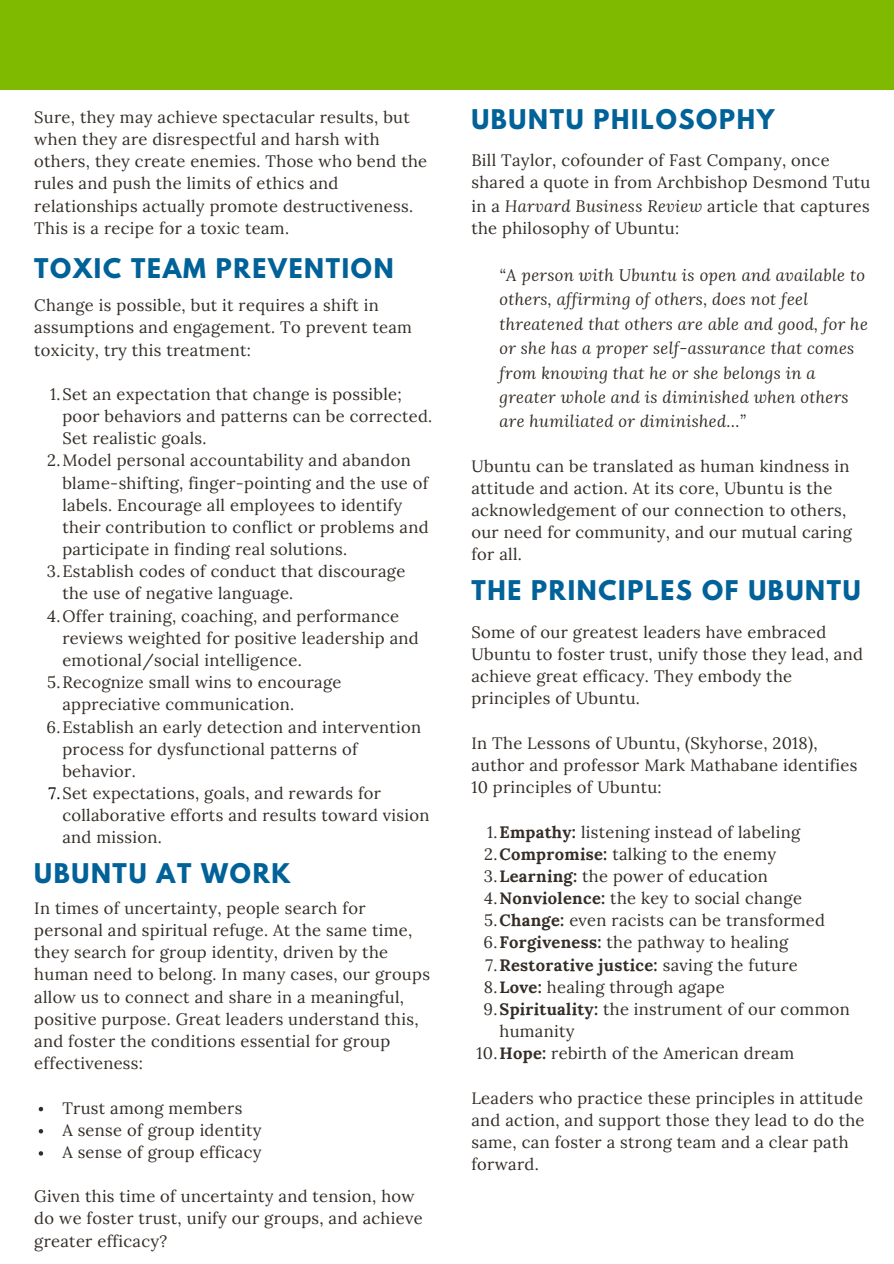
<style>
.page{position:relative;width:894px;height:1264px;background:#fff}
.page>*{position:absolute;margin:0;border:0;box-sizing:border-box;transform-origin:0 0}
.t1{font:700 24px "League Spartan";letter-spacing:.07em;color:#006298}
.t2{font:16.5px/22.2px "Lora";letter-spacing:.02em;color:#342d27}
.t3{font:italic 16.5px/24.5px "Lora";letter-spacing:.02em;color:#342d27}
.t4{font:700 16.5px "Lora";letter-spacing:.02em;color:#342d27}
.s1{color:#000}
.s2{font-style:italic}
.s3{font-weight:700}
.s4{font-weight:400}
</style>
<div class="page">
<div style="left:0;top:0;width:893px;height:89px;background:#7fba00"></div>
<svg style="left:39px;top:1106px;width:4px;height:5px"></svg>
<svg style="left:39px;top:1129px;width:4px;height:4px"></svg>
<svg style="left:39px;top:1151px;width:4px;height:4px"></svg>
<p class="t2" style="left:34px;top:106px;width:394px">Sure, they may achieve spectacular results, but when they are disrespectful and harsh with others, they create enemies. Those who bend the rules and push the limits of ethics and relationships actually promote destructiveness.<br>This is a recipe for a toxic team.</p>
<h1 class="t1" style="left:34px;top:256px;width:361px">TOXIC TEAM PREVENTION</h1>
<p class="t2" style="left:34px;top:294px;width:379px">Change is possible, but it requires a shift in assumptions and engagement. To prevent team toxicity, try this treatment:</p>
<p class="t2" style="left:50px;top:383px;width:353px">1.Set an expectation that change is possible;</p>
<p class="t2" style="left:62px;top:405px;width:371px">poor behaviors and patterns can be corrected.</p>
<p class="t2" style="left:62px;top:427px;width:146px">Set realistic goals.</p>
<p class="t2" style="left:47px;top:449px;width:365px">2.Model personal accountability and abandon</p>
<p class="t2" style="left:62px;top:471px;width:367px">blame-shifting, finger-pointing and the use of</p>
<p class="t2" style="left:62px;top:493px;width:341px">labels. Encourage all employees to identify</p>
<p class="t2" style="left:62px;top:516px;width:367px">their contribution to conflict or problems and</p>
<p class="t2" style="left:62px;top:538px;width:286px">participate in finding real solutions.</p>
<p class="t2" style="left:47px;top:560px;width:360px">3.Establish codes of conduct that discourage</p>
<p class="t2" style="left:62px;top:582px;width:232px">the use of negative language.</p>
<p class="t2" style="left:47px;top:604px;width:353px">4.Offer training, coaching, and performance</p>
<p class="t2" style="left:62px;top:626px;width:358px">reviews weighted for positive leadership and</p>
<p class="t2" style="left:62px;top:649px;width:241px">emotional/social intelligence.</p>
<p class="t2" style="left:47px;top:671px;width:296px">5.Recognize small wins to encourage</p>
<p class="t2" style="left:62px;top:693px;width:233px">appreciative communication.</p>
<p class="t2" style="left:46px;top:715px;width:376px">6.Establish an early detection and intervention</p>
<p class="t2" style="left:62px;top:737px;width:297px">process for dysfunctional patterns of</p>
<p class="t2" style="left:62px;top:759px;width:75px">behavior.</p>
<p class="t2" style="left:48px;top:782px;width:334px"><span class="s1">7.</span>Set expectations, goals, and rewards for</p>
<p class="t2" style="left:62px;top:804px;width:368px">collaborative efforts and results toward vision</p>
<p class="t2" style="left:62px;top:826px;width:101px">and mission.</p>
<h1 class="t1" style="left:34px;top:861px;width:258px">UBUNTU AT WORK</h1>
<p class="t2" style="left:34px;top:896px;width:397px">In times of uncertainty, people search for personal and spiritual refuge. At the same time, they search for group identity, driven by the human need to belong. In many cases, our groups allow us to connect and share in a meaningful, positive purpose. Great leaders understand this, and foster the conditions essential for group effectiveness:</p>
<p class="t2" style="left:62px;top:1096px;width:201px">Trust among members<br>A sense of group identity<br>A sense of group efficacy</p>
<p class="t2" style="left:34px;top:1184px;width:390px">Given this time of uncertainty and tension, how do we foster trust, unify our groups, and achieve greater efficacy?</p>
<h1 class="t1" style="left:471px;top:108px;width:304px">UBUNTU PHILOSOPHY</h1>
<p class="t2" style="left:471px;top:148px;width:400px">Bill Taylor, cofounder of Fast Company, once shared a quote in from Archbishop Desmond Tutu</p>
<p class="t2" style="left:471px;top:195px;width:400px">in a <span class="s2">Harvard Business Review</span> article that captures the philosophy of Ubuntu:</p>
<p class="t3" style="left:499px;top:262px;width:370px">“A person with Ubuntu is open and available to others, affirming of others, does not feel threatened that others are able and good, for he or she has a proper self-assurance that comes from knowing that he or she belongs in a greater whole and is diminished when others are humiliated or diminished…”</p>
<p class="t2" style="left:471px;top:454px;width:382px">Ubuntu can be translated as human kindness in attitude and action. At its core, Ubuntu is the acknowledgement of our connection to others, our need for community, and our mutual caring for all.</p>
<h1 class="t1" style="left:471px;top:578px;width:390px">THE PRINCIPLES OF UBUNTU</h1>
<p class="t2" style="left:471px;top:620px;width:393px">Some of our greatest leaders have embraced Ubuntu to foster trust, unify those they lead, and achieve great efficacy. They embody the principles of Ubuntu.</p>
<p class="t2" style="left:471px;top:731px;width:387px">In The Lessons of Ubuntu, (Skyhorse, 2018), author and professor Mark Mathabane identifies<br>10 principles of Ubuntu:</p>
<p class="t2" style="left:487px;top:820px;width:314px">1.<span class="s3">Empathy:</span> listening instead of labeling</p>
<p class="t2" style="left:484px;top:842px;width:293px">2.<span class="s3">Compromise:</span> talking to the enemy</p>
<p class="t2" style="left:484px;top:864px;width:285px">3.<span class="s3">Learning:</span> the power of education</p>
<p class="t2" style="left:484px;top:886px;width:319px">4.<span class="s3">Nonviolence:</span> the key to social change</p>
<p class="t2" style="left:484px;top:909px;width:342px">5.<span class="s3">Change:</span> even racists can be transformed</p>
<p class="t2" style="left:483px;top:931px;width:306px">6.<span class="s3">Forgiveness:</span> the pathway to healing</p>
<p class="t4" style="left:485px;top:953px;width:314px"><span class="s4">7.</span>Restorative justice: <span class="s4">saving the future</span></p>
<p class="t2" style="left:483px;top:975px;width:242px">8.<span class="s3">Love:</span> healing through agape</p>
<p class="t2" style="left:483px;top:997px;width:367px">9.<span class="s3">Spirituality:</span> the instrument of our common</p>
<p class="t2" style="left:499px;top:1019px;width:77px">humanity</p>
<p class="t2" style="left:476px;top:1042px;width:319px">10.<span class="s3">Hope:</span> rebirth of the American dream</p>
<p class="t2" style="left:471px;top:1086px;width:394px">Leaders who practice these principles in attitude and action, and support those they lead to do the same, can foster a strong team and a clear path forward.</p>
</div>
